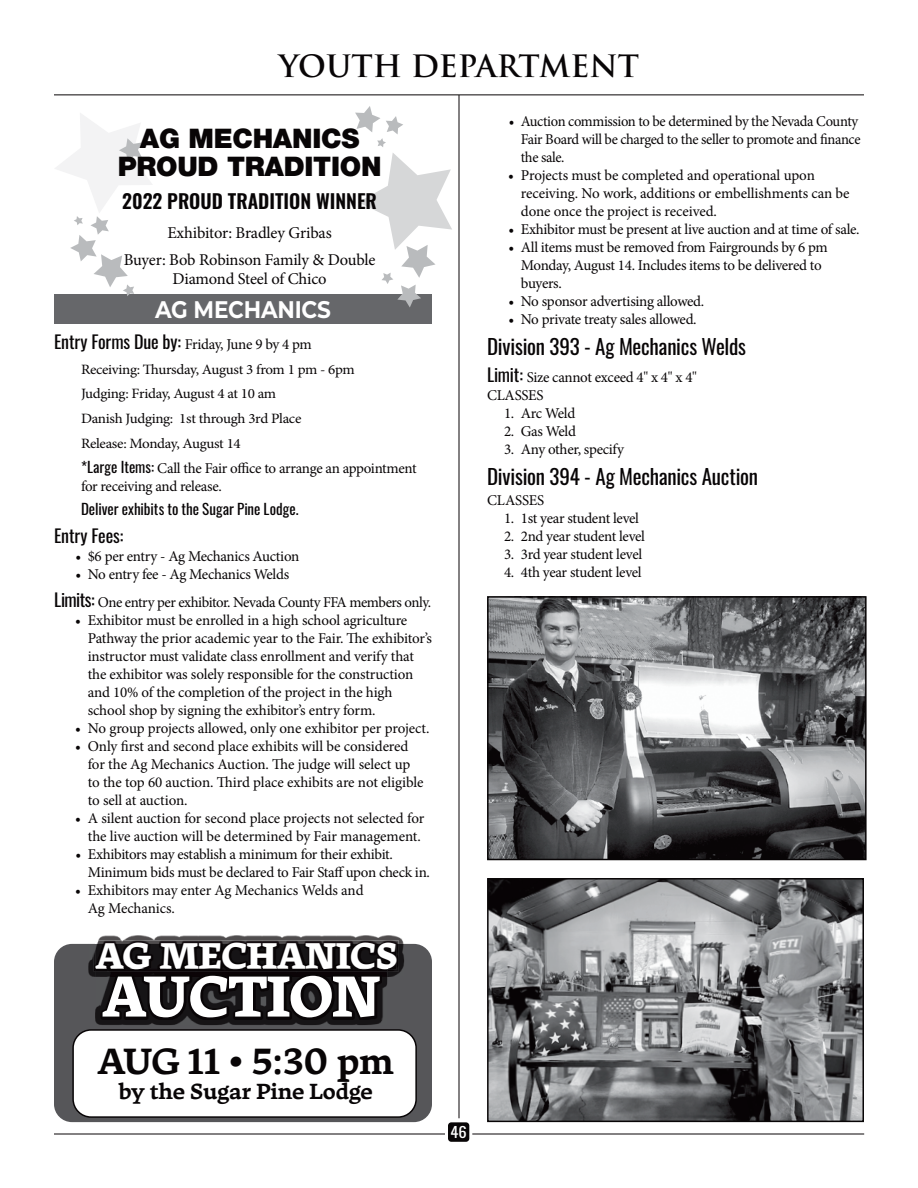
<style>
.page{position:relative;width:918px;height:1188px;background:#fff}
.page>*{position:absolute;margin:0;border:0;box-sizing:border-box;transform-origin:0 0}
.t1{font:800 57.15px "Tuna";letter-spacing:-.015em;color:#fff}
.t2{font:800 36.75px "Tuna";color:#fff}
.t3{font:700 36px "Tuna";letter-spacing:-.01em;color:#080506}
.t4{font:700 30px "Trajan Pro";color:#080506}
.t5{font:900 27px/28.7px "Helvetica Neue LT Std";letter-spacing:-.01em;color:#080506;text-align:center}
.t6{font:700 24px "Montserrat";letter-spacing:-.01em;color:#fff;scale:.9 1}
.t7{font:700 21.6px "Tuna";letter-spacing:-.01em;color:#080506}
.t8{font:21px "Oswald";letter-spacing:-.01em;color:#080506}
.t9{font:600 19.5px "Oswald";color:#080506}
.t10{font:18px "Oswald";letter-spacing:-.005em;color:#080506}
.t11{font:16.5px/26.2px "Minion Pro";letter-spacing:-.01em;color:#080506;text-align:center}
.t12{font:15px/18px "Minion Pro";letter-spacing:-.02em;color:#080506}
.t13{font:15px "Oswald";color:#080506}
.t14{font:14.85px "Oswald";color:#fff;scale:1.11 1}
.t15{font:14.25px/24.8px "Minion Pro";letter-spacing:-.02em;color:#080506;scale:1.05 1}
.s1{font-family:"Oswald";font-size:18px}
.s2{font-family:"Oswald"}
</style>
<div class="page">
<hr style="left:54px;top:1134px;width:394px;height:1px;background:#080506">
<hr style="left:459px;top:95px;width:1px;height:1023px;background:#080506">
<hr style="left:54px;top:94px;width:810px;height:1px;background:#080506">
<hr style="left:470px;top:1134px;width:394px;height:1px;background:#080506">
<div style="left:447px;top:1121px;width:24px;height:22px;background:#080506;border-radius:5px"></div>
<div style="left:445px;top:1119px;width:27px;height:26px;border:3px solid #fff;border-radius:5px"></div>
<div style="left:54px;top:294px;width:378px;height:30px;background:#66676a"></div>
<svg style="left:55px;top:113px;width:97px;height:183px"></svg>
<svg style="left:355px;top:106px;width:97px;height:201px"></svg>
<img style="left:490px;top:881px;width:371px;height:238px">
<div style="left:487px;top:878px;width:377px;height:244px;border:2px solid #080506"></div>
<div style="left:54px;top:944px;width:378px;height:178px;background:#565659;border-radius:18px"></div>
<div style="left:73px;top:1030px;width:343px;height:87px;background:#fff;border-radius:18px"></div>
<div style="left:72px;top:1029px;width:345px;height:89px;border:2px solid #080506;border-radius:18px"></div>
<img style="left:88px;top:935px;width:316px;height:42px">
<img style="left:94px;top:940px;width:305px;height:32px">
<img style="left:96px;top:943px;width:301px;height:26px">
<img style="left:95px;top:968px;width:292px;height:57px">
<img style="left:96px;top:968px;width:181px;height:1px">
<img style="left:100px;top:974px;width:282px;height:46px">
<img style="left:490px;top:599px;width:374px;height:258px">
<div style="left:487px;top:596px;width:380px;height:264px;border:2px solid #080506"></div>
<h3 class="t4" style="left:279px;top:49px;width:362px">YOUTH DEPARTMENT</h3>
<h3 class="t5" style="left:118px;top:124px;width:265px">AG MECHANICS<br>PROUD TRADITION</h3>
<h3 class="t9" style="left:122px;top:190px;width:256px">2022 PROUD TRADITION WINNER</h3>
<p class="t11" style="left:124px;top:221px;width:253px">Exhibitor: Bradley Gribas<br>Buyer: Bob Robinson Family &amp; Double</p>
<p class="t11" style="left:172px;top:267px;width:156px">Diamond Steel of Chico</p>
<h3 class="t6" style="left:155px;top:299px;width:197px">AG MECHANICS</h3>
<p class="t12" style="left:54px;top:336px;width:259px"><span class="s1">Entry Forms Due by:</span> Friday, June 9 by 4 pm</p>
<p class="t15" style="left:81px;top:358px;width:262px">Receiving: Thursday, August 3 from 1 pm - 6pm Judging: Friday, August 4 at 10 am<br>Danish Judging: 1st through 3rd Place<br>Release: Monday, August 14</p>
<p class="t12" style="left:81px;top:460px;width:337px"><span class="s2">*Large Items:</span> Call the Fair office to arrange an appointment for receiving and release.</p>
<p class="t13" style="left:81px;top:503px;width:219px">Deliver exhibits to the Sugar Pine Lodge.</p>
<p class="t10" style="left:54px;top:528px;width:71px">Entry Fees:</p>
<p class="t12" style="left:75px;top:548px;width:225px">• $6 per entry - Ag Mechanics Auction</p>
<p class="t12" style="left:54px;top:562px;width:379px;line-height:27.8px;text-indent:21px">• No entry fee - Ag Mechanics Welds<br><span class="s1">Limits:</span> One entry per exhibitor. Nevada County FFA members only.</p>
<p class="t12" style="left:88px;top:612px;width:346px;text-indent:-12px">• Exhibitor must be enrolled in a high school agriculture Pathway the prior academic year to the Fair. The exhibitor’s instructor must validate class enrollment and verify that the exhibitor was solely responsible for the construction and 10% of the completion of the project in the high school shop by signing the exhibitor’s entry form.</p>
<p class="t12" style="left:75px;top:720px;width:356px">• No group projects allowed, only one exhibitor per project.</p>
<p class="t12" style="left:88px;top:738px;width:337px;text-indent:-13px">• Only first and second place exhibits will be considered for the Ag Mechanics Auction. The judge will select up to the top 60 auction. Third place exhibits are not eligible to sell at auction.</p>
<p class="t12" style="left:75px;top:810px;width:351px;text-align:right">• A silent auction for second place projects not selected for the live auction will be determined by Fair management.</p>
<p class="t12" style="left:88px;top:846px;width:344px;text-indent:-12px">• Exhibitors may establish a minimum for their exhibit.<br>Minimum bids must be declared to Fair Staff upon check in.</p>
<p class="t12" style="left:88px;top:882px;width:277px;text-indent:-13px">• Exhibitors may enter Ag Mechanics Welds and<br>Ag Mechanics.</p>
<h2 class="t2" style="left:96px;top:941px;width:304px">AG MECHANICS</h2>
<h1 class="t1" style="left:102px;top:974px;width:279px">AUCTION</h1>
<h3 class="t3" style="left:97px;top:1047px;width:298px">AUG 11 • 5:30 pm</h3>
<h3 class="t7" style="left:119px;top:1083px;width:256px">by the Sugar Pine Lodge</h3>
<p class="t14" style="left:451px;top:1126px;width:16px">46</p>
<p class="t12" style="left:521px;top:113px;width:341px;text-indent:-12px">• Auction commission to be determined by the Nevada County<br>Fair Board will be charged to the seller to promote and finance the sale.</p>
<p class="t12" style="left:521px;top:167px;width:330px;text-indent:-13px">• Projects must be completed and operational upon receiving. No work, additions or embellishments can be done once the project is received.</p>
<p class="t12" style="left:509px;top:221px;width:353px">• Exhibitor must be present at live auction and at time of sale.</p>
<p class="t12" style="left:521px;top:239px;width:309px;text-indent:-12px">• All items must be removed from Fairgrounds by 6 pm<br>Monday, August 14. Includes items to be delivered to buyers.</p>
<p class="t12" style="left:509px;top:293px;width:197px">• No sponsor advertising allowed.</p>
<p class="t12" style="left:509px;top:311px;width:190px">• No private treaty sales allowed.</p>
<h3 class="t8" style="left:487px;top:337px;width:261px">Division 393 - Ag Mechanics Welds</h3>
<p class="t12" style="left:487px;top:370px;width:211px"><span class="s1">Limit:</span> Size cannot exceed 4" x 4" x 4"<br>CLASSES</p>
<p class="t12" style="left:504px;top:406px;width:73px">1. Arc Weld</p>
<p class="t12" style="left:504px;top:424px;width:73px">2. Gas Weld</p>
<p class="t12" style="left:504px;top:442px;width:121px">3. Any other, specify</p>
<h3 class="t8" style="left:487px;top:467px;width:272px">Division 394 - Ag Mechanics Auction</h3>
<p class="t12" style="left:487px;top:493px;width:59px">CLASSES</p>
<p class="t12" style="left:504px;top:511px;width:136px">1. 1st year student level</p>
<p class="t12" style="left:504px;top:529px;width:143px">2. 2nd year student level</p>
<p class="t12" style="left:504px;top:547px;width:140px">3. 3rd year student level</p>
<p class="t12" style="left:504px;top:565px;width:139px">4. 4th year student level</p>
</div>
